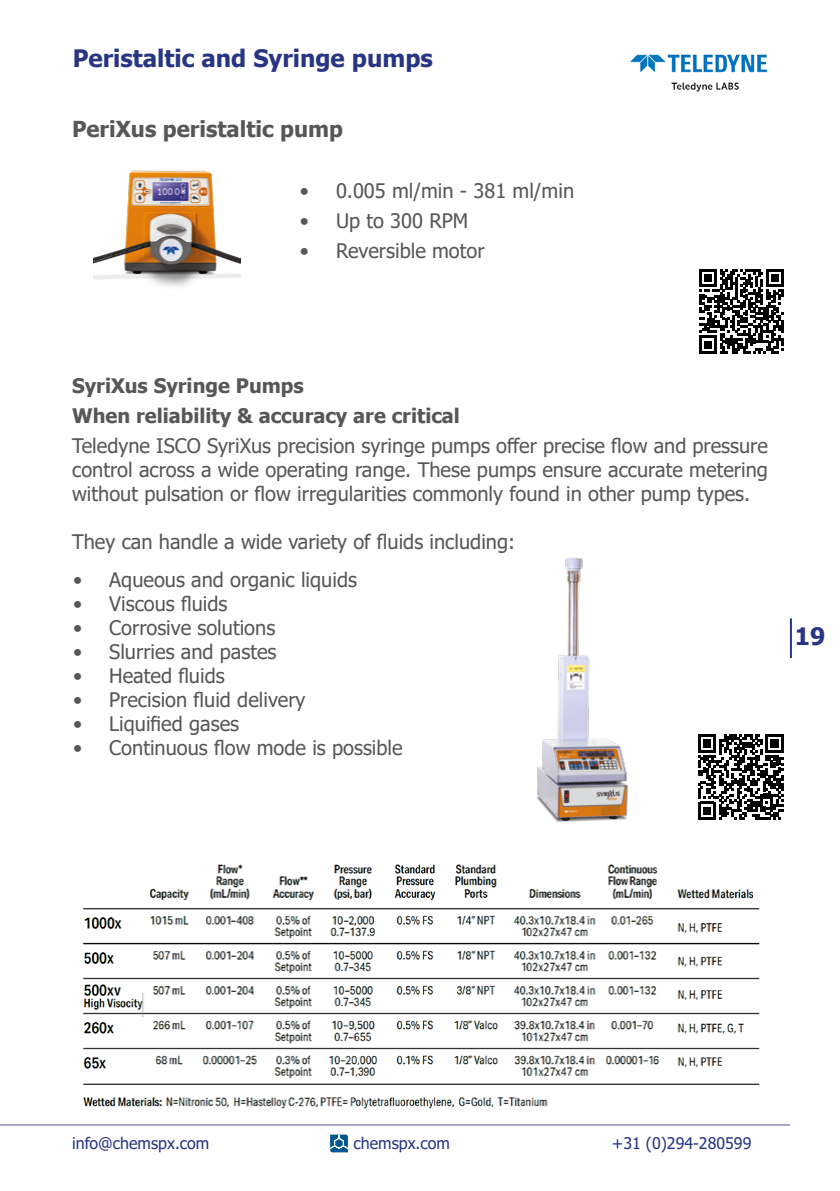
<style>
.page{position:relative;width:840px;height:1191px;background:#fff}
.page>*{position:absolute;margin:0;border:0;box-sizing:border-box;transform-origin:0 0}
.page_title{font:700 24px "Tahoma";color:#283583}
.t1{font:700 22px "Tahoma";color:#575756}
.t2{font:20px/24px "Tahoma";color:#575756;text-align:justify}
.Title_in_A5_brochure{font:700 20px "Tahoma";color:#575756}
.t3{font:16px "Tahoma";color:#283583}
</style>
<div class="page">
<hr style="left:789px;top:618px;width:2px;height:40px;background:#283583">
<hr style="left:0;top:1124px;width:789px;height:1px;background:#505398">
<svg style="left:330px;top:1134px;width:18px;height:18px"></svg>
<img style="left:536px;top:557px;width:92px;height:265px">
<svg style="left:698px;top:734px;width:85px;height:85px"></svg>
<img style="left:630px;top:54px;width:138px;height:38px">
<img style="left:83px;top:864px;width:677px;height:245px">
<img style="left:93px;top:170px;width:147px;height:117px">
<svg style="left:699px;top:269px;width:84px;height:84px"></svg>
<p class="page_title" style="left:73px;top:41px;width:361px">Peristaltic and Syringe pumps</p>
<p class="t1" style="left:72px;top:113px;width:272px">PeriXus peristaltic pump</p>
<p class="t2" style="left:300px;top:180px;width:275px">• 0.005 ml/min - 381 ml/min</p>
<p class="t2" style="left:300px;top:210px;width:170px">• Up to 300 RPM</p>
<p class="t2" style="left:300px;top:239px;width:186px">• Reversible motor</p>
<p class="Title_in_A5_brochure" style="left:72px;top:372px;width:233px">SyriXus Syringe Pumps</p>
<p class="Title_in_A5_brochure" style="left:72px;top:402px;width:389px">When reliability &amp; accuracy are critical</p>
<p class="t2" style="left:72px;top:434px;width:697px">Teledyne ISCO SyriXus precision syringe pumps offer precise flow and pressure control across a wide operating range. These pumps ensure accurate metering without pulsation or flow irregularities commonly found in other pump types.</p>
<p class="t2" style="left:72px;top:530px;width:444px">They can handle a wide variety of fluids including:</p>
<p class="t2" style="left:73px;top:569px;width:285px">• Aqueous and organic liquids</p>
<p class="t2" style="left:73px;top:593px;width:156px">• Viscous fluids</p>
<p class="t2" style="left:73px;top:617px;width:203px">• Corrosive solutions</p>
<p class="t2" style="left:73px;top:641px;width:205px">• Slurries and pastes</p>
<p class="t2" style="left:73px;top:665px;width:153px">• Heated fluids</p>
<p class="t2" style="left:73px;top:689px;width:234px">• Precision fluid delivery</p>
<p class="t2" style="left:73px;top:713px;width:167px">• Liquified gases</p>
<p class="t2" style="left:73px;top:737px;width:331px">• Continuous flow mode is possible</p>
<p class="page_title" style="left:794px;top:619px;width:32px">19</p>
<p class="t3" style="left:72px;top:1132px;width:139px">info@chemspx.com</p>
<p class="t3" style="left:353px;top:1132px;width:98px">chemspx.com</p>
<p class="t3" style="left:611px;top:1132px;width:141px">+31 (0)294-280599</p>
</div>
